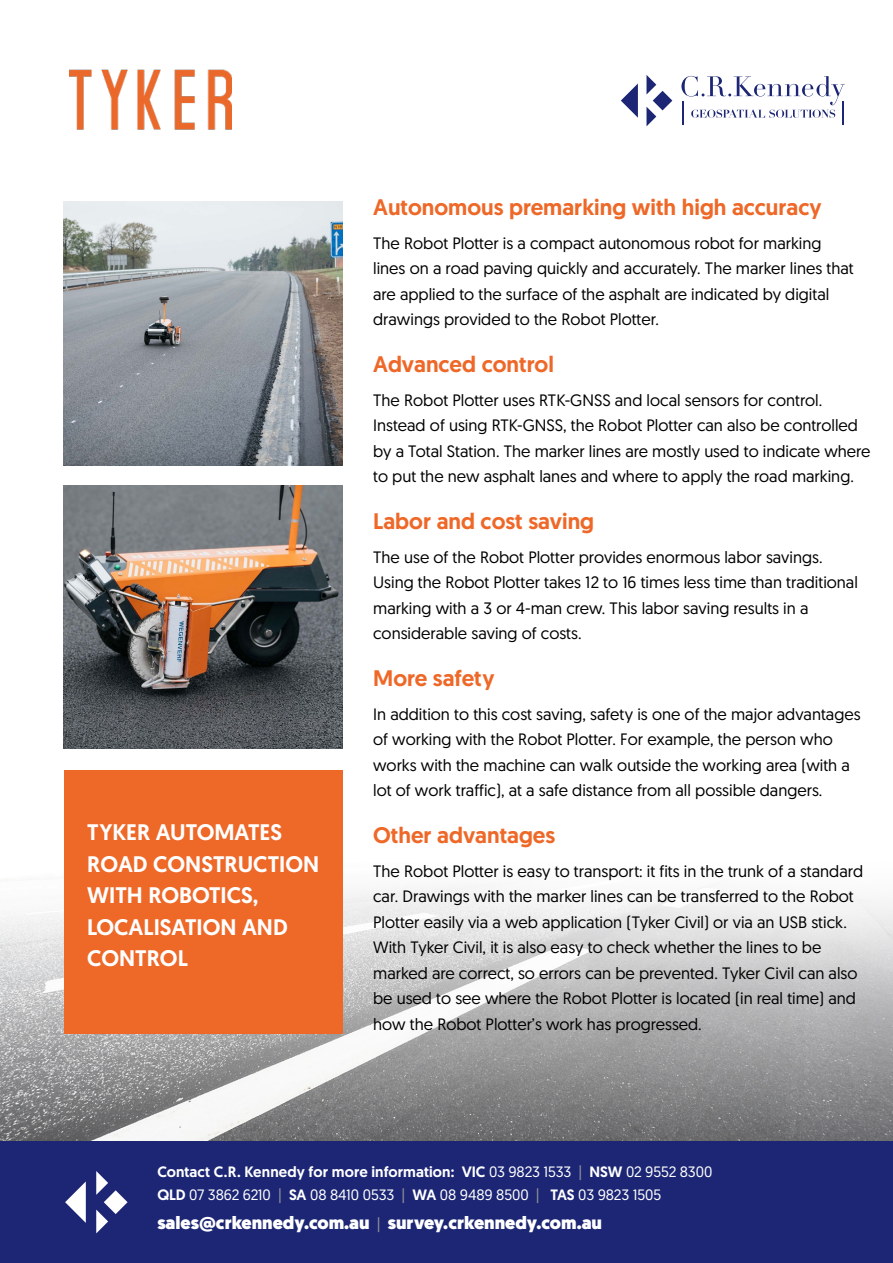
<style>
.page{position:relative;width:893px;height:1263px;background:#fff}
.page>*{position:absolute;margin:0;border:0;box-sizing:border-box;transform-origin:0 0}
.t1{font:500 22.5px "Geomanist";color:#ee6828}
.t2{font:500 22.5px/31.5px "Geomanist";color:#fff}
.t3{font:900 18px "Geomanist";color:#fff}
.t4{font:16.5px/25.5px "Geomanist";color:#000}
.t5{font:15px/22.4px "Geomanist";letter-spacing:-.005em;color:#fff}
.s1{font-weight:500}
.s2{color:#939598}
.s3{font-weight:400;font-size:15px;color:#939598}
</style>
<div class="page">
<img style="left:0;top:878px;width:893px;height:264px">
<div style="left:0;top:1142px;width:893px;height:121px;background:#1c2674"></div>
<svg style="left:646px;top:75px;width:26px;height:51px"></svg>
<svg style="left:621px;top:84px;width:17px;height:34px"></svg>
<svg style="left:681px;top:76px;width:164px;height:49px"></svg>
<img style="left:69px;top:69px;width:163px;height:61px">
<img style="left:64px;top:485px;width:278px;height:264px">
<img style="left:64px;top:202px;width:278px;height:264px">
<div style="left:64px;top:770px;width:278px;height:264px;background:#ee6828"></div>
<svg style="left:96px;top:1171px;width:32px;height:62px"></svg>
<svg style="left:65px;top:1181px;width:21px;height:42px"></svg>
<h1 class="t2" style="left:87px;top:816px;width:233px">TYKER AUTOMATES<br>ROAD CONSTRUCTION<br>WITH ROBOTICS,<br>LOCALISATION AND<br>CONTROL</h1>
<h1 class="t1" style="left:373px;top:192px;width:450px">Autonomous premarking with high accuracy</h1>
<p class="t4" style="left:373px;top:230px;width:482px">The Robot Plotter is a compact autonomous robot for marking lines on a road paving quickly and accurately. The marker lines that are applied to the surface of the asphalt are indicated by digital drawings provided to the Robot Plotter.</p>
<h1 class="t1" style="left:373px;top:349px;width:182px">Advanced control</h1>
<p class="t4" style="left:373px;top:387px;width:499px">The Robot Plotter uses RTK-GNSS and local sensors for control.<br>Instead of using RTK-GNSS, the Robot Plotter can also be controlled by a Total Station. The marker lines are mostly used to indicate where to put the new asphalt lanes and where to apply the road marking.</p>
<h1 class="t1" style="left:373px;top:506px;width:222px">Labor and cost saving</h1>
<p class="t4" style="left:373px;top:544px;width:486px">The use of the Robot Plotter provides enormous labor savings.<br>Using the Robot Plotter takes 12 to 16 times less time than traditional marking with a 3 or 4-man crew. This labor saving results in a considerable saving of costs.</p>
<h1 class="t1" style="left:373px;top:663px;width:123px">More safety</h1>
<p class="t4" style="left:373px;top:701px;width:489px">In addition to this cost saving, safety is one of the major advantages of working with the Robot Plotter. For example, the person who works with the machine can walk outside the working area (with a lot of work traffic), at a safe distance from all possible dangers.</p>
<h1 class="t1" style="left:373px;top:820px;width:184px">Other advantages</h1>
<p class="t4" style="left:373px;top:858px;width:491px">The Robot Plotter is easy to transport: it fits in the trunk of a standard car. Drawings with the marker lines can be transferred to the Robot Plotter easily via a web application (Tyker Civil) or via an USB stick.<br>With Tyker Civil, it is also easy to check whether the lines to be marked are correct, so errors can be prevented. Tyker Civil can also be used to see where the Robot Plotter is located (in real time) and how the Robot Plotter’s work has progressed.</p>
<p class="t5" style="left:157px;top:1160px;width:557px"><span class="s1">Contact C.R. Kennedy for more information: VIC</span> 03 9823 1533 <span class="s2">|</span> <span class="s1">NSW</span> 02 9552 8300<br><span class="s1">QLD</span> 07 3862 6210 <span class="s2">|</span> <span class="s1">SA</span> 08 8410 0533 <span class="s2">|</span> <span class="s1">WA</span> 08 9489 8500 <span class="s2">|</span> <span class="s1">TAS</span> 03 9823 1505</p>
<p class="t3" style="left:157px;top:1211px;width:446px">sales@crkennedy.com.au <span class="s3">|</span> survey.crkennedy.com.au</p>
</div>
